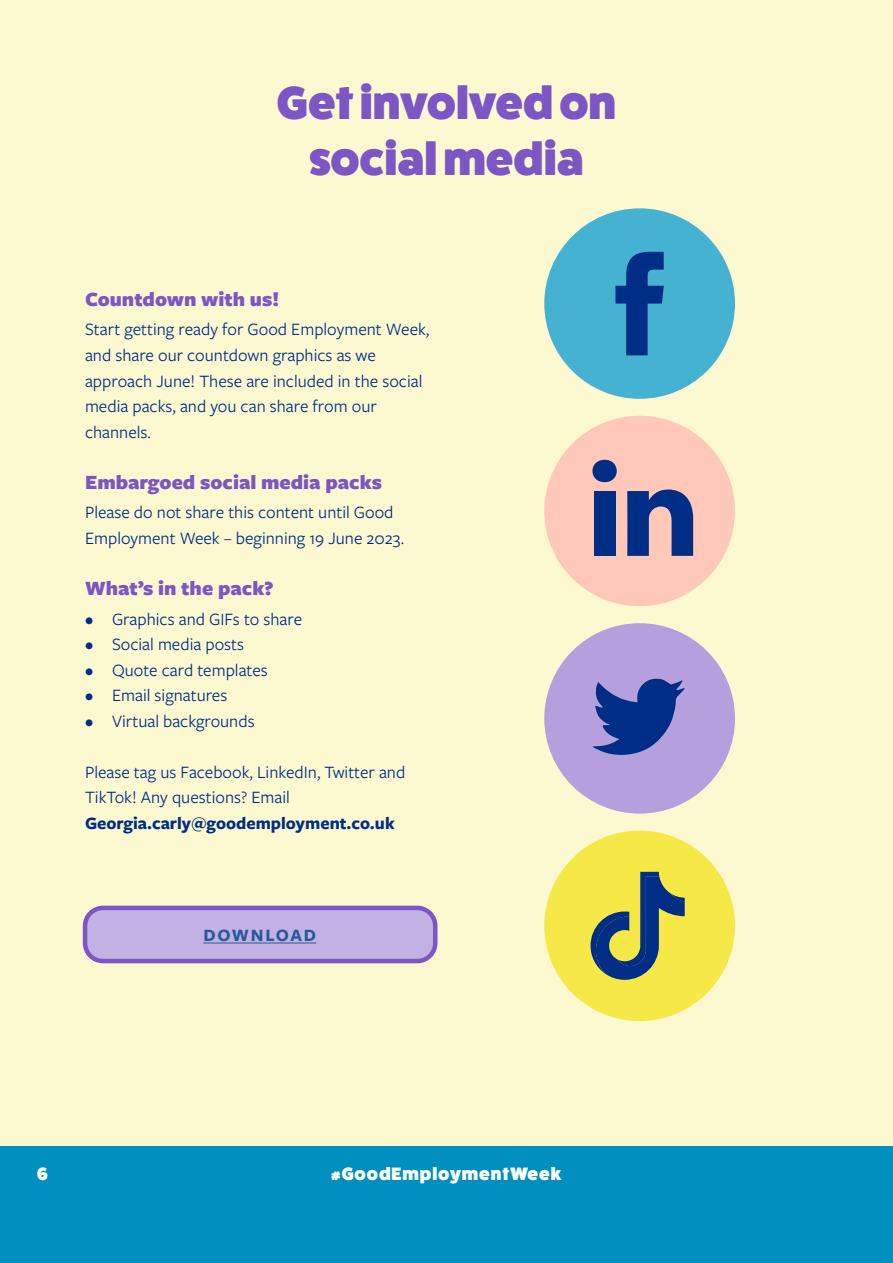
<style>
.page{position:relative;width:893px;height:1263px;background:#fff}
.page>*{position:absolute;margin:0;border:0;box-sizing:border-box;transform-origin:0 0}
.t1{font:800 46.5px/55.8px "Fat Frank";color:#7d56c5;text-align:center}
.t2{font:900 21px "Freight Sans Pro";color:#7d56c5}
.t3{font:18px/25.5px "Freight Sans Pro";color:#002e86}
.t4{font:700 18px "Freight Sans Pro";color:#002e86}
.t5{font:800 18px "Fat Frank";letter-spacing:.05em;color:#fff}
.t6{font:700 18px "Freight Sans Pro";letter-spacing:.1em;color:#275a9b}
</style>
<div class="page">
<div style="left:0;top:0;width:893px;height:1146px;background:#fcf9d1"></div>
<div style="left:0;top:1146px;width:893px;height:117px;background:#008fbe"></div>
<div style="left:544px;top:623px;width:191px;height:191px;background:#b59fdc;border-radius:50%"></div>
<svg style="left:592px;top:678px;width:93px;height:77px"></svg>
<div style="left:544px;top:208px;width:191px;height:191px;background:#45b2d2;border-radius:50%"></div>
<svg style="left:615px;top:252px;width:49px;height:103px"></svg>
<div style="left:544px;top:830px;width:191px;height:191px;background:#f6e847;border-radius:50%"></div>
<div style="left:544px;top:416px;width:191px;height:190px;background:#ffc8b8;border-radius:50%"></div>
<div style="left:594px;top:491px;width:21px;height:65px;background:#002e86"></div>
<div style="left:592px;top:460px;width:25px;height:22px;background:#002e86;border-radius:50%"></div>
<svg style="left:627px;top:489px;width:66px;height:67px"></svg>
<svg style="left:590px;top:872px;width:95px;height:108px"></svg>
<div style="left:85px;top:908px;width:350px;height:53px;background:#c2b1e2;border-radius:18px"></div>
<hr style="left:203px;top:943px;width:113px;height:1px;background:#275a9b">
<div style="left:83px;top:906px;width:354px;height:57px;border:4px solid #7d56c5;border-radius:18px"></div>
<h1 class="t1" style="left:277px;top:75px;width:341px">Get involved on social media</h1>
<p class="t2" style="left:85px;top:284px;width:196px">Countdown with us!</p>
<p class="t3" style="left:85px;top:316px;width:346px">Start getting ready for Good Employment Week, and share our countdown graphics as we approach June! These are included in the social media packs, and you can share from our channels.</p>
<p class="t2" style="left:85px;top:467px;width:298px">Embargoed social media packs</p>
<p class="t3" style="left:85px;top:499px;width:321px">Please do not share this content until Good<br>Employment Week – beginning 19 June 2023.</p>
<p class="t2" style="left:85px;top:573px;width:190px">What’s in the pack?</p>
<p class="t3" style="left:85px;top:605px;width:219px">• Graphics and GIFs to share</p>
<p class="t3" style="left:85px;top:631px;width:161px">• Social media posts</p>
<p class="t3" style="left:85px;top:656px;width:184px">• Quote card templates</p>
<p class="t3" style="left:85px;top:682px;width:144px">• Email signatures</p>
<p class="t3" style="left:85px;top:707px;width:171px">• Virtual backgrounds</p>
<p class="t3" style="left:85px;top:758px;width:322px">Please tag us Facebook, LinkedIn, Twitter and<br>TikTok! Any questions? Email</p>
<p class="t4" style="left:85px;top:810px;width:311px">Georgia.carly@goodemployment.co.uk</p>
<p class="t6" style="left:203px;top:922px;width:114px">DOWNLOAD</p>
<p class="t5" style="left:37px;top:1164px;width:12px">6</p>
<p class="t5" style="left:331px;top:1164px;width:232px">#GoodEmploymentWeek</p>
</div>
